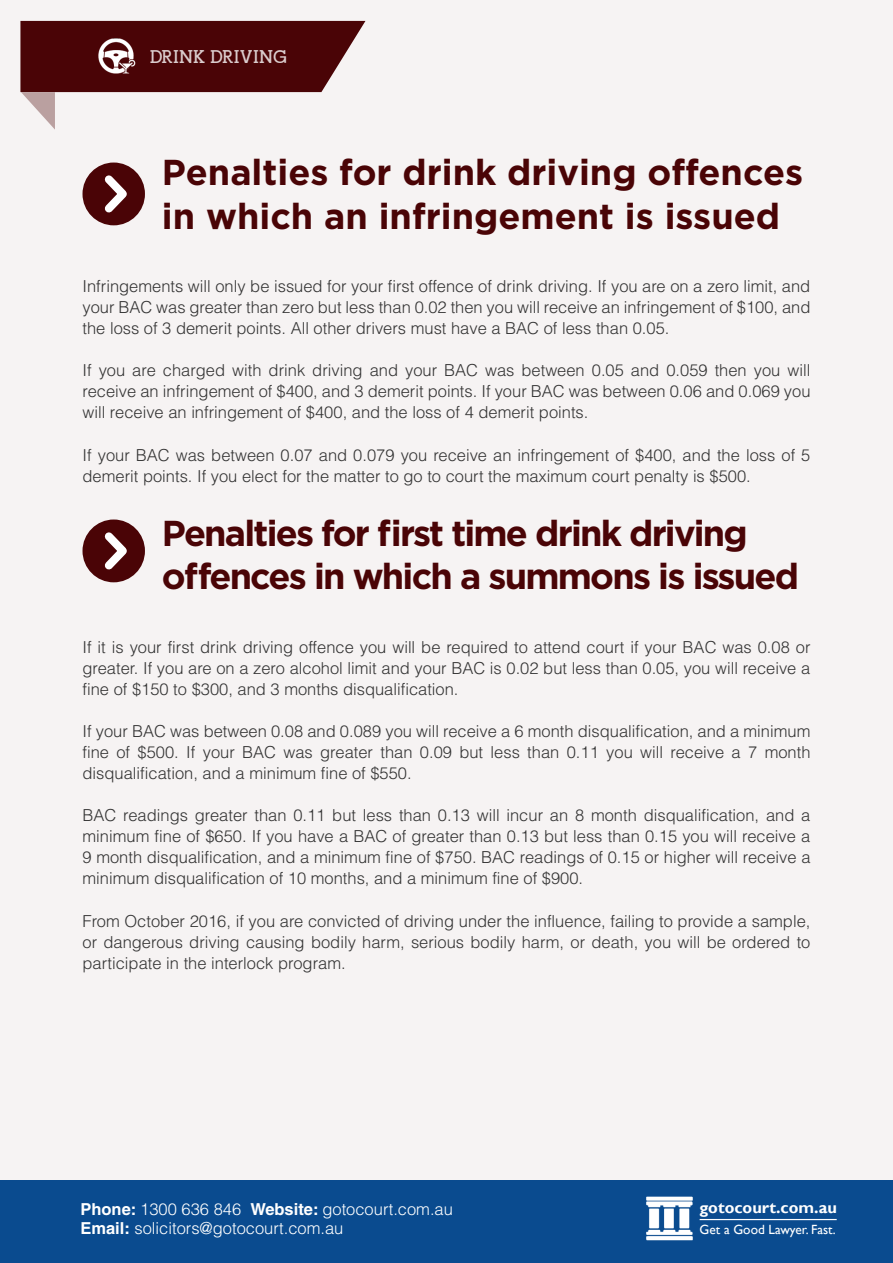
<style>
.page{position:relative;width:893px;height:1263px;background:#f6f3f3}
.page>*{position:absolute;margin:0;border:0;box-sizing:border-box;transform-origin:0 0}
.t1{font:700 36px/43.2px "Gotham";letter-spacing:-.05em;color:#4a0406}
.t2{font:700 36px/43.2px "Gotham";letter-spacing:-.015em;color:#4a0406}
.t3{font:700 18px "Alexandria FLF";color:#fff}
.t4{font:300 16.5px/21px "Helvetica";color:#333;text-align:justify}
.t5{font:300 16.5px/19.8px "Helvetica";color:#fff}
.t6{font:700 16.35px "Gill Sans";color:#fff}
.t7{font:13.35px "Gill Sans";color:#fff}
.s1{font-weight:700}
</style>
<div class="page">
<svg style="left:20px;top:21px;width:345px;height:109px"></svg>
<img style="left:89px;top:28px;width:56px;height:56px">
<div style="left:0;top:1180px;width:893px;height:83px;background:#0a4b8f"></div>
<img style="left:647px;top:1196px;width:46px;height:45px">
<hr style="left:700px;top:1219px;width:137px;height:1px;background:#fff">
<div style="left:82px;top:163px;width:63px;height:62px;background:#4a0406;border-radius:50%"></div>
<svg style="left:104px;top:168px;width:30px;height:52px"></svg>
<div style="left:82px;top:519px;width:63px;height:63px;background:#4a0406;border-radius:50%"></div>
<svg style="left:104px;top:525px;width:30px;height:52px"></svg>
<p class="t3" style="left:149px;top:47px;width:139px">DRINK DRIVING</p>
<h1 class="t2" style="left:162px;top:151px;width:643px">Penalties for drink driving offences in which an infringement is issued</h1>
<p class="t4" style="left:82px;top:275px;width:729px">Infringements will only be issued for your first offence of drink driving. If you are on a zero limit, and your BAC was greater than zero but less than 0.02 then you will receive an infringement of $100, and the loss of 3 demerit points. All other drivers must have a BAC of less than 0.05.</p>
<p class="t4" style="left:82px;top:359px;width:729px">If you are charged with drink driving and your BAC was between 0.05 and 0.059 then you will receive an infringement of $400, and 3 demerit points. If your BAC was between 0.06 and 0.069 you will receive an infringement of $400, and the loss of 4 demerit points.</p>
<p class="t4" style="left:82px;top:444px;width:729px">If your BAC was between 0.07 and 0.079 you receive an infringement of $400, and the loss of 5 demerit points. If you elect for the matter to go to court the maximum court penalty is $500.</p>
<h1 class="t1" style="left:162px;top:511px;width:639px">Penalties for first time drink driving offences in which a summons is issued</h1>
<p class="t4" style="left:82px;top:636px;width:729px">If it is your first drink driving offence you will be required to attend court if your BAC was 0.08 or greater. If you are on a zero alcohol limit and your BAC is 0.02 but less than 0.05, you will receive a fine of $150 to $300, and 3 months disqualification.</p>
<p class="t4" style="left:82px;top:720px;width:729px">If your BAC was between 0.08 and 0.089 you will receive a 6 month disqualification, and a minimum fine of $500. If your BAC was greater than 0.09 but less than 0.11 you will receive a 7 month disqualification, and a minimum fine of $550.</p>
<p class="t4" style="left:82px;top:804px;width:729px">BAC readings greater than 0.11 but less than 0.13 will incur an 8 month disqualification, and a minimum fine of $650. If you have a BAC of greater than 0.13 but less than 0.15 you will receive a 9 month disqualification, and a minimum fine of $750. BAC readings of 0.15 or higher will receive a minimum disqualification of 10 months, and a minimum fine of $900.</p>
<p class="t4" style="left:82px;top:910px;width:729px">From October 2016, if you are convicted of driving under the influence, failing to provide a sample, or dangerous driving causing bodily harm, serious bodily harm, or death, you will be ordered to participate in the interlock program.</p>
<p class="t5" style="left:80px;top:1198px;width:374px"><span class="s1">Phone:</span> 1300 636 846 <span class="s1">Website:</span> gotocourt.com.au<br><span class="s1">Email:</span> solicitors@gotocourt.com.au</p>
<p class="t6" style="left:700px;top:1197px;width:139px">gotocourt.com.au</p>
<p class="t7" style="left:700px;top:1221px;width:137px">Get a Good Lawyer. Fast.</p>
</div>
